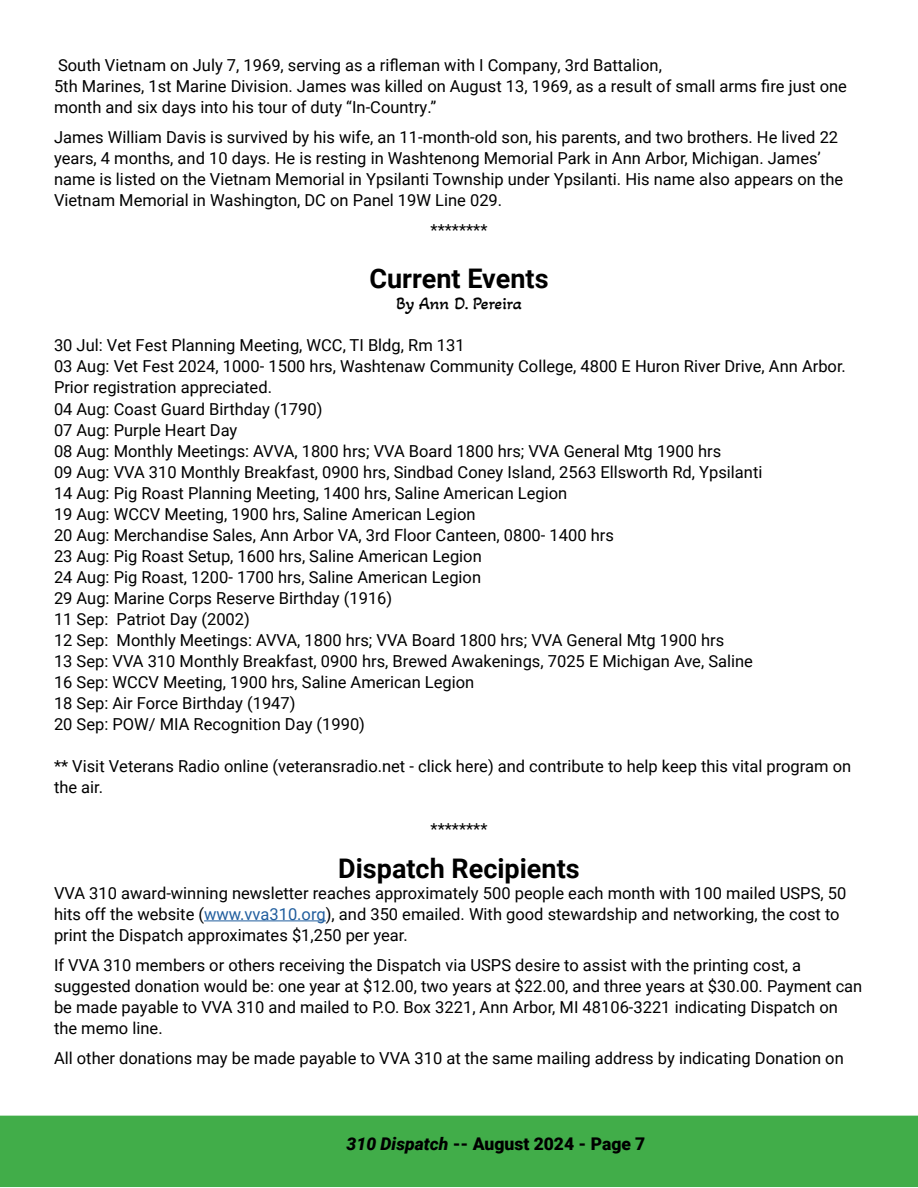
<style>
.page{position:relative;width:918px;height:1188px;background:#fff}
.page>*{position:absolute;margin:0;border:0;box-sizing:border-box;transform-origin:0 0}
.t1{font:700 27px "Roboto";color:#000}
.t2{font:18px "Akaya Telivigala";color:#000}
.t3{font:900 17.55px "Roboto";color:#000}
.t4{font:16.5px/21px "Roboto";color:#000}
.s1{color:#215e9e}
.s2{font-style:italic}
</style>
<div class="page">
<div style="left:0;top:1116px;width:918px;height:71px;background:#41ad49"></div>
<hr style="left:204px;top:920px;width:122px;height:1px;background:#215e9e">
<p class="t4" style="left:54px;top:54px;width:795px">South Vietnam on July 7, 1969, serving as a rifleman with I Company, 3rd Battalion,<br>5th Marines, 1st Marine Division. James was killed on August 13, 1969, as a result of small arms fire just one month and six days into his tour of duty “In-Country.”</p>
<p class="t4" style="left:54px;top:126px;width:791px">James William Davis is survived by his wife, an 11-month-old son, his parents, and two brothers. He lived 22 years, 4 months, and 10 days. He is resting in Washtenong Memorial Park in Ann Arbor, Michigan. James’ name is listed on the Vietnam Memorial in Ypsilanti Township under Ypsilanti. His name also appears on the Vietnam Memorial in Washington, DC on Panel 19W Line 029.</p>
<p class="t4" style="left:431px;top:219px;width:58px">********</p>
<h1 class="t1" style="left:369px;top:259px;width:181px">Current Events</h1>
<p class="t2" style="left:396px;top:292px;width:127px">By Ann D. Pereira</p>
<p class="t4" style="left:54px;top:335px;width:793px">30 Jul: Vet Fest Planning Meeting, WCC, TI Bldg, Rm 131<br>03 Aug: Vet Fest 2024, 1000- 1500 hrs, Washtenaw Community College, 4800 E Huron River Drive, Ann Arbor.<br>Prior registration appreciated.<br>04 Aug: Coast Guard Birthday (1790)<br>07 Aug: Purple Heart Day<br>08 Aug: Monthly Meetings: AVVA, 1800 hrs; VVA Board 1800 hrs; VVA General Mtg 1900 hrs<br>09 Aug: VVA 310 Monthly Breakfast, 0900 hrs, Sindbad Coney Island, 2563 Ellsworth Rd, Ypsilanti<br>14 Aug: Pig Roast Planning Meeting, 1400 hrs, Saline American Legion<br>19 Aug: WCCV Meeting, 1900 hrs, Saline American Legion<br>20 Aug: Merchandise Sales, Ann Arbor VA, 3rd Floor Canteen, 0800- 1400 hrs<br>23 Aug: Pig Roast Setup, 1600 hrs, Saline American Legion<br>24 Aug: Pig Roast, 1200- 1700 hrs, Saline American Legion<br>29 Aug: Marine Corps Reserve Birthday (1916)<br>11 Sep: Patriot Day (2002)<br>12 Sep: Monthly Meetings: AVVA, 1800 hrs; VVA Board 1800 hrs; VVA General Mtg 1900 hrs<br>13 Sep: VVA 310 Monthly Breakfast, 0900 hrs, Brewed Awakenings, 7025 E Michigan Ave, Saline<br>16 Sep: WCCV Meeting, 1900 hrs, Saline American Legion<br>18 Sep: Air Force Birthday (1947)<br>20 Sep: POW/ MIA Recognition Day (1990)</p>
<p class="t4" style="left:54px;top:755px;width:799px">** Visit Veterans Radio online (veteransradio.net - click here) and contribute to help keep this vital program on the air.</p>
<p class="t4" style="left:431px;top:818px;width:58px">********</p>
<h1 class="t1" style="left:338px;top:849px;width:243px">Dispatch Recipients</h1>
<p class="t4" style="left:54px;top:882px;width:794px">VVA 310 award-winning newsletter reaches approximately 500 people each month with 100 mailed USPS, 50 hits off the website (<span class="s1">www.vva310.org</span>), and 350 emailed. With good stewardship and networking, the cost to print the Dispatch approximates $1,250 per year.</p>
<p class="t4" style="left:54px;top:954px;width:810px">If VVA 310 members or others receiving the Dispatch via USPS desire to assist with the printing cost, a suggested donation would be: one year at $12.00, two years at $22.00, and three years at $30.00. Payment can be made payable to VVA 310 and mailed to P.O. Box 3221, Ann Arbor, MI 48106-3221 indicating Dispatch on the memo line.</p>
<p class="t4" style="left:54px;top:1047px;width:791px">All other donations may be made payable to VVA 310 at the same mailing address by indicating Donation on</p>
<p class="t3" style="left:347px;top:1132px;width:300px"><span class="s2">310 Dispatch</span> -- August 2024 - Page 7</p>
</div>
